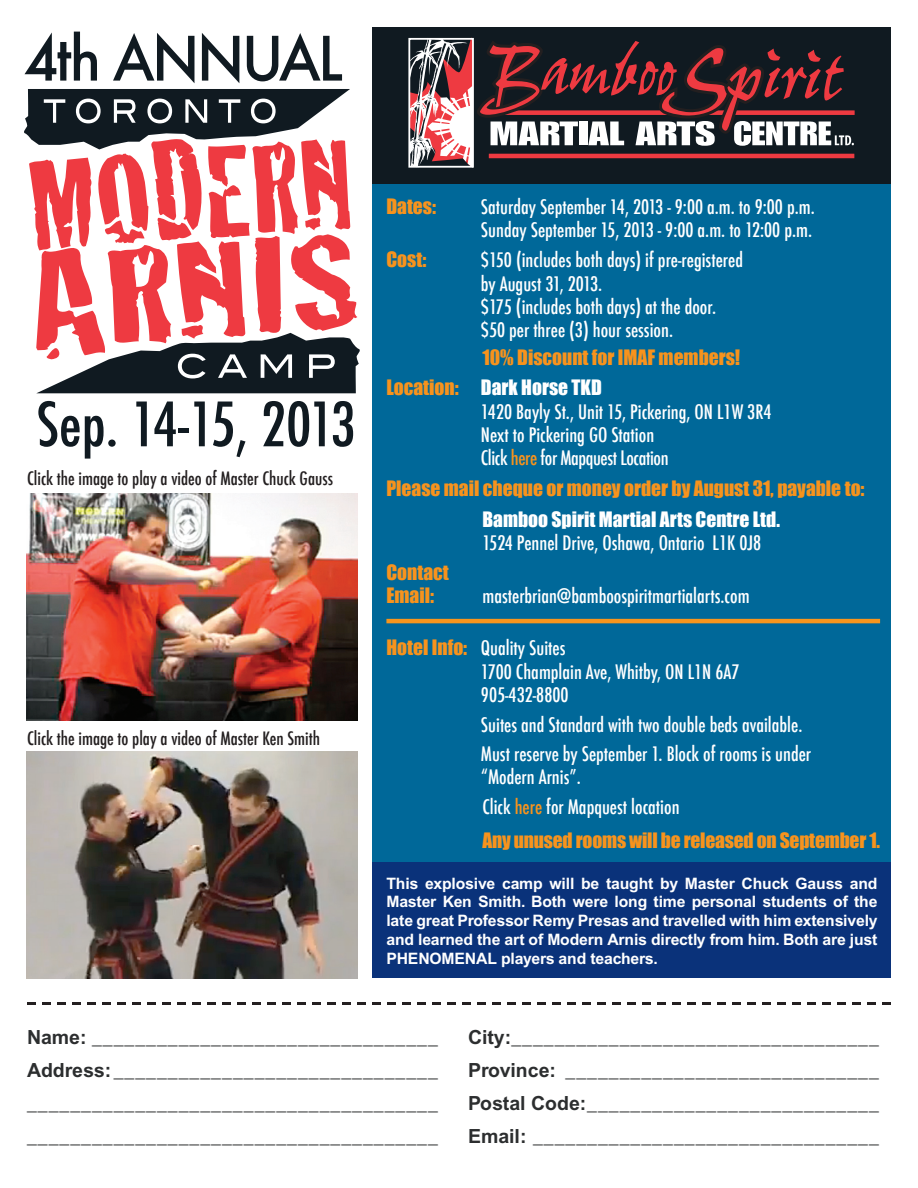
<style>
.page{position:relative;width:918px;height:1188px;background:#fff}
.page>*{position:absolute;margin:0;border:0;box-sizing:border-box;transform-origin:0 0}
.t1{font:500 condensed 59.4px "Futura";letter-spacing:-.04em;color:#101a21}
.t2{font:500 59.4px "Futura";letter-spacing:-.05em;color:#101a21;scale:.95 1}
.t3{font:500 condensed 19.5px/23.4px "Futura";color:#fff}
.t4{font:700 19.5px "Arial";color:#2c2e2f}
.t5{font:19.5px/23.4px "Impact";color:#f7931d}
.t6{font:19.5px "Impact";color:#fff}
.t7{font:500 condensed 19.5px/23.4px "Futura";letter-spacing:-.02em;color:#fff}
.t8{font:500 condensed 18px "Futura";color:#231f20}
.t9{font:700 15.75px/18.9px "Arial";letter-spacing:-.01em;color:#fff;text-align:justify}
.s1{color:#f7931d}
.s2{font-family:"Impact";font-weight:400;font-stretch:normal;color:#f7931d}
</style>
<div class="page">
<div style="left:373px;top:27px;width:518px;height:946px;background:#006899"></div>
<div style="left:373px;top:863px;width:518px;height:115px;background:#0a327a"></div>
<div style="left:373px;top:28px;width:518px;height:156px;background:#101a21"></div>
<svg style="left:408px;top:37px;width:447px;height:131px"></svg>
<svg style="left:27px;top:1002px;width:864px;height:3px"></svg>
<svg style="left:24px;top:89px;width:336px;height:304px"></svg>
<hr style="left:386px;top:619px;width:494px;height:4px;background:#f7951d">
<img style="left:26px;top:494px;width:332px;height:226px">
<img style="left:26px;top:752px;width:332px;height:227px">
<p class="t2" style="left:24px;top:18px;width:337px">4th ANNUAL</p>
<p class="t1" style="left:36px;top:386px;width:321px">Sep. 14-15, 2013</p>
<p class="t8" style="left:27px;top:467px;width:308px">Click the image to play a video of Master Chuck Gauss</p>
<p class="t8" style="left:27px;top:727px;width:295px">Click the image to play a video of Master Ken Smith</p>
<p class="t5" style="left:386px;top:194px;width:51px">Dates:</p>
<p class="t3" style="left:481px;top:195px;width:335px">Saturday September 14, 2013 - 9:00 a.m. to 9:00 p.m.<br>Sunday September 15, 2013 - 9:00 a.m. to 12:00 p.m.</p>
<p class="t5" style="left:386px;top:247px;width:41px">Cost:</p>
<p class="t3" style="left:481px;top:248px;width:264px">$150 (includes both days) if pre-registered by August 31, 2013.<br>$175 (includes both days) at the door. $50 per three (3) hour session.</p>
<p class="t5" style="left:482px;top:345px;width:259px">10% Discount for IMAF members!</p>
<p class="t6" style="left:386px;top:373px;width:217px"><span class="s1">Location:</span> Dark Horse TKD</p>
<p class="t3" style="left:481px;top:400px;width:292px">1420 Bayly St., Unit 15, Pickering, ON L1W 3R4</p>
<p class="t7" style="left:481px;top:423px;width:189px">Next to Pickering GO Station<br>Click <span class="s1">here</span> for Mapquest Location</p>
<p class="t5" style="left:386px;top:477px;width:480px">Please mail cheque or money order by August 31, payable to:</p>
<p class="t6" style="left:482px;top:504px;width:299px">Bamboo Spirit Martial Arts Centre Ltd.</p>
<p class="t3" style="left:482px;top:531px;width:280px">1524 Pennel Drive, Oshawa, Ontario L1K 0J8</p>
<p class="t5" style="left:386px;top:560px;width:64px">Contact<br>Email:</p>
<p class="t3" style="left:482px;top:585px;width:269px">masterbrian@bamboospiritmartialarts.com</p>
<p class="t3" style="left:386px;top:637px;width:181px"><span class="s2">Hotel Info:</span> Quality Suites</p>
<p class="t3" style="left:481px;top:660px;width:260px">1700 Champlain Ave, Whitby, ON L1N 6A7</p>
<p class="t3" style="left:481px;top:683px;width:89px">905-432-8800</p>
<p class="t3" style="left:481px;top:713px;width:323px">Suites and Standard with two double beds available.</p>
<p class="t3" style="left:481px;top:742px;width:332px">Must reserve by September 1. Block of rooms is under “Modern Arnis”.</p>
<p class="t3" style="left:482px;top:795px;width:199px">Click <span class="s1">here</span> for Mapquest location</p>
<p class="t5" style="left:482px;top:829px;width:399px">Any unused rooms will be released on September 1.</p>
<p class="t9" style="left:386px;top:874px;width:493px">This explosive camp will be taught by Master Chuck Gauss and Master Ken Smith. Both were long time personal students of the late great Professor Remy Presas and travelled with him extensively and learned the art of Modern Arnis directly from him. Both are just PHENOMENAL players and teachers.</p>
<p class="t4" style="left:27px;top:1025px;width:413px">Name: ________________________________</p>
<p class="t4" style="left:27px;top:1058px;width:414px">Address:______________________________</p>
<p class="t4" style="left:27px;top:1091px;width:413px">______________________________________</p>
<p class="t4" style="left:27px;top:1124px;width:413px">______________________________________</p>
<p class="t4" style="left:468px;top:1025px;width:413px">City:__________________________________</p>
<p class="t4" style="left:468px;top:1058px;width:413px">Province: _____________________________</p>
<p class="t4" style="left:468px;top:1091px;width:414px">Postal Code:___________________________</p>
<p class="t4" style="left:468px;top:1124px;width:413px">Email: ________________________________</p>
</div>
